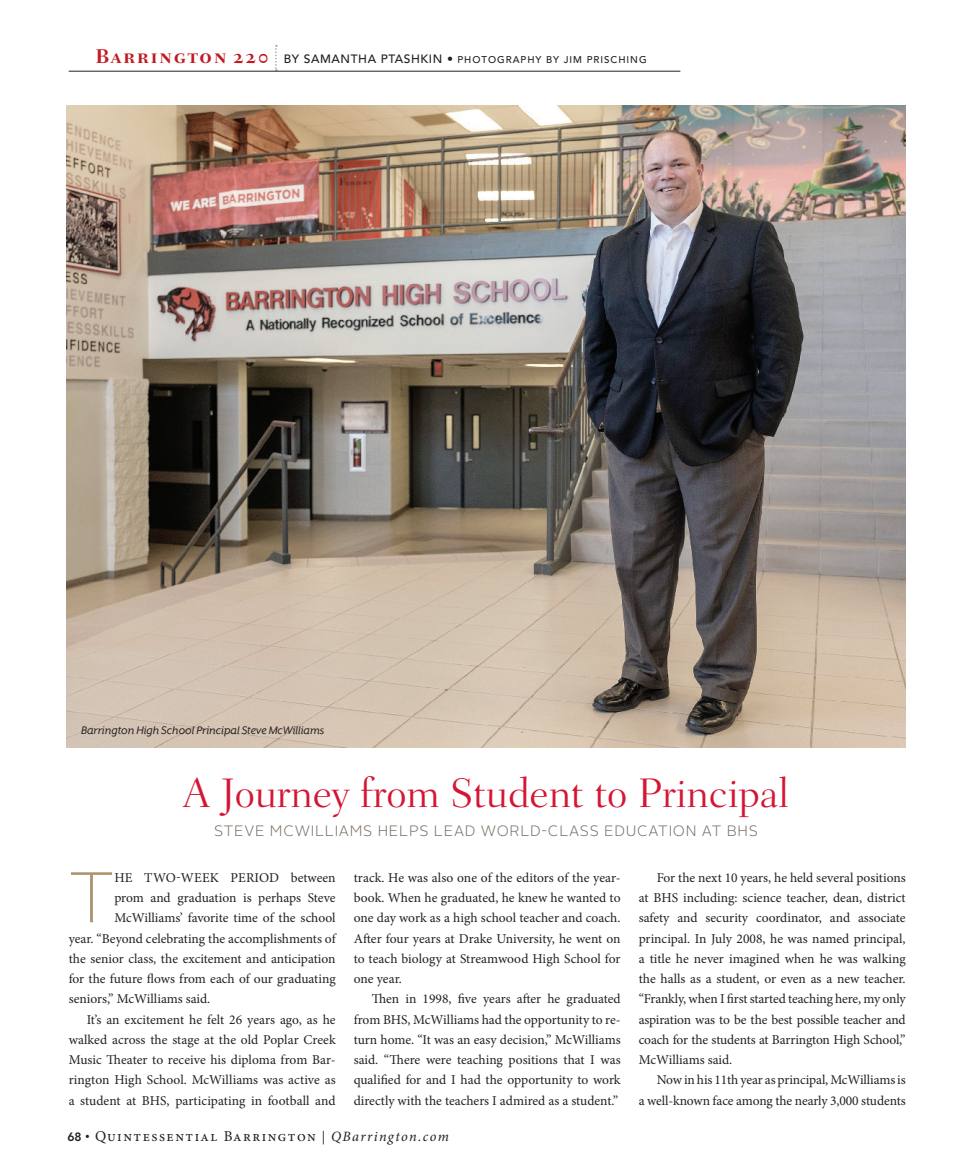
<style>
.page{position:relative;width:972px;height:1175px;background:#fff}
.page>*{position:absolute;margin:0;border:0;box-sizing:border-box;transform-origin:0 0}
.Body-Text-Cap{font:100 71.4px "Alright Sans";color:#ae926a}
.t1{font:300 42px "Fairfield LT Std";letter-spacing:-.01em;color:#d51633}
.Department{font:700 20.25px "Fairfield LT Std";letter-spacing:.1em;color:#bf1a20}
.t2{font:300 15px "Alright Sans";letter-spacing:.05em;color:#796e64}
.t3{font:15px "Minion Pro";letter-spacing:.1em;color:#231f20}
.Body-Text-Indt{font:13.5px/20.2px "Minion Pro";letter-spacing:-.005em;color:#231f20;text-align:justify}
.Body-Text-Cap-2{font:13.5px "Minion Pro";letter-spacing:-.005em;color:#231f20}
.Photo-Caption-No-Rul{font:12.75px "Mr Eaves XL San Alt RI";color:#231f20}
.Author-Name{font:500 9.75px "Avenir LT Std";letter-spacing:.1em;color:#231f20}
.s1{font-size:21px}
.s2{font-size:12px}
.s3{font-family:"Avenir LT Std";font-weight:800;font-size:12px}
.s4{font-size:13.5px}
.s5{font-style:italic;font-size:14.25px}
</style>
<div class="page">
<svg style="left:275px;top:45px;width:2px;height:26px"></svg>
<hr style="left:69px;top:71px;width:611px;height:1px;background:#231f20">
<img style="left:67px;top:106px;width:838px;height:641px">
<p class="Department" style="left:95px;top:45px;width:175px">Barrington <span class="s1">220</span></p>
<p class="Author-Name" style="left:284px;top:54px;width:364px"><span class="s2">BY SAMANTHA PTASHKIN •</span> PHOTOGRAPHY BY JIM PRISCHING</p>
<p class="Photo-Caption-No-Rul" style="left:81px;top:723px;width:245px">Barrington High School Principal Steve McWilliams</p>
<p class="t1" style="left:183px;top:769px;width:608px">A Journey from Student to Principal</p>
<p class="t2" style="left:214px;top:820px;width:545px">STEVE MCWILLIAMS HELPS LEAD WORLD-CLASS EDUCATION AT BHS</p>
<p class="Body-Text-Cap" style="left:69px;top:849px;width:47px">T</p>
<p class="Body-Text-Cap-2" style="left:114px;top:868px;width:223px">HE TWO-WEEK PERIOD between</p>
<p class="Body-Text-Cap-2" style="left:114px;top:888px;width:223px">prom and graduation is perhaps Steve</p>
<p class="Body-Text-Cap-2" style="left:114px;top:909px;width:223px">McWilliams’ favorite time of the school</p>
<p class="Body-Text-Cap-2" style="left:69px;top:929px;width:269px">year. “Beyond celebrating the accomplishments of</p>
<p class="Body-Text-Cap-2" style="left:69px;top:949px;width:269px">the senior class, the excitement and anticipation</p>
<p class="Body-Text-Cap-2" style="left:69px;top:969px;width:269px">for the future flows from each of our graduating</p>
<p class="Body-Text-Cap-2" style="left:69px;top:990px;width:143px">seniors,” McWilliams said.</p>
<p class="Body-Text-Indt" style="left:69px;top:1009px;width:269px;text-indent:18px">It’s an excitement he felt 26 years ago, as he walked across the stage at the old Poplar Creek Music Theater to receive his diploma from Bar&shy;rington High School. McWilliams was active as a student at BHS, participating in football and</p>
<p class="Body-Text-Indt" style="left:354px;top:867px;width:269px">track. He was also one of the editors of the year&shy;book. When he graduated, he knew he wanted to one day work as a high school teacher and coach.<br>After four years at Drake University, he went on to teach biology at Streamwood High School for one year.</p>
<p class="Body-Text-Indt" style="left:354px;top:989px;width:269px;text-indent:18px">Then in 1998, five years after he graduated from BHS, McWilliams had the opportunity to re&shy;turn home. “It was an easy decision,” McWilliams said. “There were teaching positions that I was qualified for and I had the opportunity to work directly with the teachers I admired as a student.”</p>
<p class="t3" style="left:68px;top:1125px;width:383px"><span class="s3">68</span> <span class="s2">•</span> Quintessential Barrington <span class="s4">|</span> <span class="s5">QBarrington.com</span></p>
<p class="Body-Text-Indt" style="left:639px;top:867px;width:269px;text-indent:18px">For the next 10 years, he held several positions at BHS including: science teacher, dean, district safety and security coordinator, and associate principal. In July 2008, he was named principal, a title he never imagined when he was walking the halls as a student, or even as a new teacher. “Frankly, when I first started teaching here, my only aspiration was to be the best possible teacher and coach for the students at Barrington High School,” McWilliams said.</p>
<p class="Body-Text-Indt" style="left:639px;top:1070px;width:269px;text-align:right">Now in his 11th year as principal, McWilliams is<br>a well-known face among the nearly 3,000 students</p>
</div>
